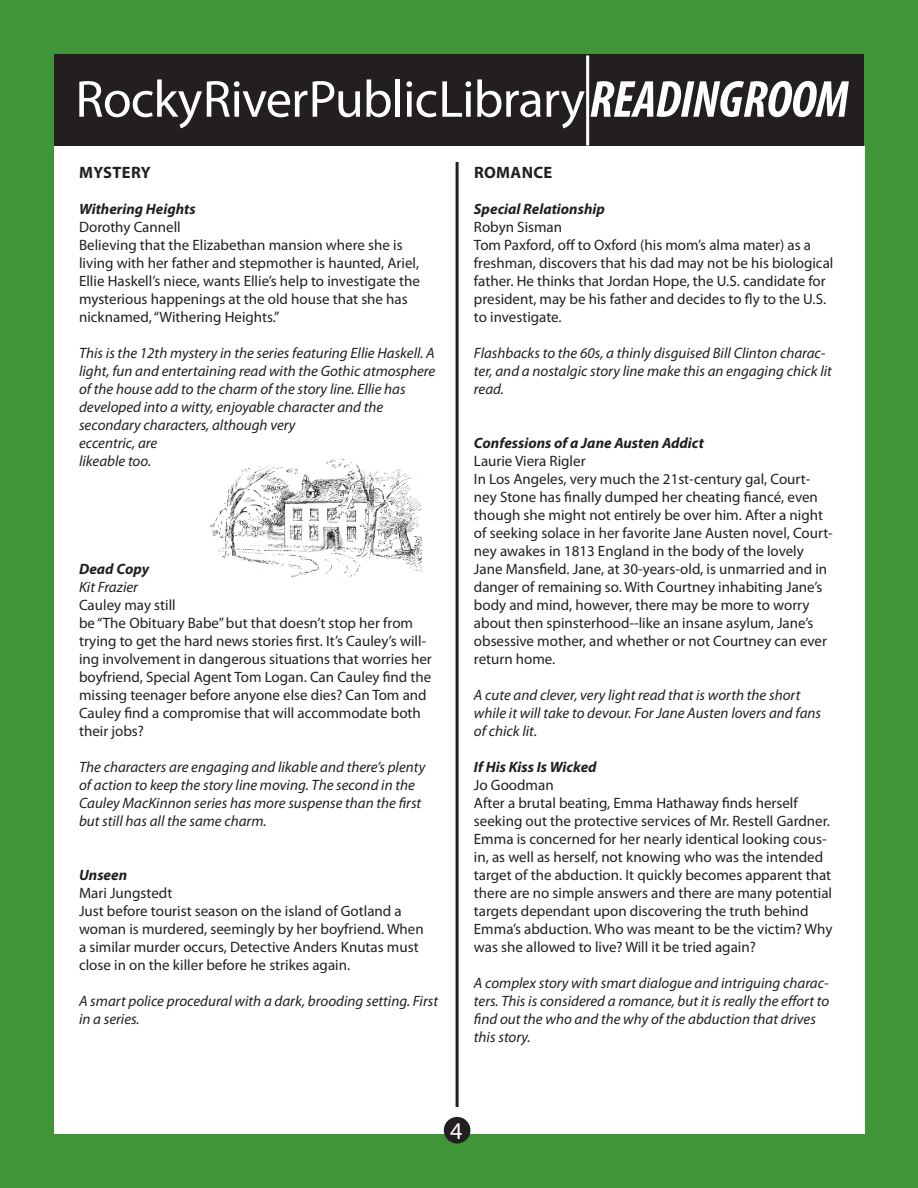
<style>
.page{position:relative;width:918px;height:1188px;background:#3f9537}
.page>*{position:absolute;margin:0;border:0;box-sizing:border-box;transform-origin:0 0}
.t1{font:52.5px "Myriad Pro";letter-spacing:-.02em;color:#fff}
.t2{font:24px "Myriad Pro";color:#fff}
.t3{font:700 16.5px "Myriad Pro";letter-spacing:.02em;color:#231f20}
.t4{font:15px/18px "Myriad Pro";color:#231f20}
.t5{font:italic 15px/18px "Myriad Pro";color:#231f20}
.t6{font:italic 700 15px "Myriad Pro";color:#231f20}
.s1{font-weight:700;font-style:italic;font-stretch:condensed}
</style>
<div class="page">
<div style="left:54px;top:54px;width:810px;height:93px;background:#231f20"></div>
<div style="left:54px;top:147px;width:810px;height:987px;background:#fff"></div>
<hr style="left:586px;top:56px;width:3px;height:90px;background:#fff">
<hr style="left:456px;top:162px;width:3px;height:945px;background:#231f20">
<div style="left:444px;top:1117px;width:26px;height:27px;background:#231f20;border-radius:50%"></div>
<img style="left:210px;top:459px;width:212px;height:119px">
<p class="t1" style="left:75px;top:67px;width:775px">Rocky River Public Library <span class="s1">READING ROOM</span></p>
<p class="t3" style="left:79px;top:162px;width:73px">MYSTERY</p>
<p class="t6" style="left:79px;top:200px;width:118px">Withering Heights</p>
<p class="t4" style="left:79px;top:218px;width:103px">Dorothy Cannell</p>
<p class="t4" style="left:79px;top:236px;width:342px">Believing that the Elizabethan mansion where she is living with her father and stepmother is haunted, Ariel, Ellie Haskell’s niece, wants Ellie’s help to investigate the mysterious happenings at the old house that she has nicknamed, “Withering Heights.”</p>
<p class="t5" style="left:79px;top:344px;width:358px">This is the 12th mystery in the series featuring Ellie Haskell. A light, fun and entertaining read with the Gothic atmosphere of the house add to the charm of the story line. Ellie has developed into a witty, enjoyable character and the</p>
<p class="t5" style="left:79px;top:416px;width:218px">secondary characters, although very</p>
<p class="t5" style="left:79px;top:434px;width:80px">eccentric, are</p>
<p class="t5" style="left:79px;top:452px;width:74px">likeable too.</p>
<p class="t6" style="left:79px;top:560px;width:72px">Dead Copy</p>
<p class="t5" style="left:79px;top:578px;width:60px">Kit Frazier</p>
<p class="t4" style="left:79px;top:596px;width:354px">Cauley may still<br>be “The Obituary Babe” but that doesn’t stop her from trying to get the hard news stories first. It’s Cauley’s will&shy;ing involvement in dangerous situations that worries her boyfriend, Special Agent Tom Logan. Can Cauley find the missing teenager before anyone else dies? Can Tom and Cauley find a compromise that will accommodate both their jobs?</p>
<p class="t5" style="left:79px;top:758px;width:348px">The characters are engaging and likable and there’s plenty of action to keep the story line moving. The second in the Cauley MacKinnon series has more suspense than the first but still has all the same charm.</p>
<p class="t6" style="left:79px;top:866px;width:50px">Unseen</p>
<p class="t4" style="left:79px;top:884px;width:95px">Mari Jungstedt</p>
<p class="t4" style="left:79px;top:902px;width:346px">Just before tourist season on the island of Gotland a woman is murdered, seemingly by her boyfriend. When a similar murder occurs, Detective Anders Knutas must close in on the killer before he strikes again.</p>
<p class="t5" style="left:79px;top:992px;width:361px">A smart police procedural with a dark, brooding setting. First in a series.</p>
<p class="t3" style="left:474px;top:162px;width:80px">ROMANCE</p>
<p class="t6" style="left:474px;top:200px;width:132px">Special Relationship</p>
<p class="t4" style="left:474px;top:218px;width:90px">Robyn Sisman</p>
<p class="t4" style="left:474px;top:236px;width:361px">Tom Paxford, off to Oxford (his mom’s alma mater) as a freshman, discovers that his dad may not be his biological father. He thinks that Jordan Hope, the U.S. candidate for president, may be his father and decides to fly to the U.S. to investigate.</p>
<p class="t5" style="left:474px;top:344px;width:360px">Flashbacks to the 60s, a thinly disguised Bill Clinton charac&shy;ter, and a nostalgic story line make this an engaging chick lit read.</p>
<p class="t6" style="left:474px;top:434px;width:231px">Confessions of a Jane Austen Addict</p>
<p class="t4" style="left:474px;top:452px;width:113px">Laurie Viera Rigler</p>
<p class="t4" style="left:474px;top:470px;width:360px">In Los Angeles, very much the 21st-century gal, Court&shy;ney Stone has finally dumped her cheating fiancé, even though she might not entirely be over him. After a night of seeking solace in her favorite Jane Austen novel, Court&shy;ney awakes in 1813 England in the body of the lovely Jane Mansfield. Jane, at 30-years-old, is unmarried and in danger of remaining so. With Courtney inhabiting Jane’s body and mind, however, there may be more to worry about then spinsterhood--like an insane asylum, Jane’s obsessive mother, and whether or not Courtney can ever return home.</p>
<p class="t5" style="left:474px;top:686px;width:349px">A cute and clever, very light read that is worth the short while it will take to devour. For Jane Austen lovers and fans of chick lit.</p>
<p class="t6" style="left:474px;top:758px;width:124px">If His Kiss Is Wicked</p>
<p class="t4" style="left:474px;top:776px;width:81px">Jo Goodman</p>
<p class="t4" style="left:474px;top:794px;width:360px">After a brutal beating, Emma Hathaway finds herself seeking out the protective services of Mr. Restell Gardner.<br>Emma is concerned for her nearly identical looking cous&shy;in, as well as herself, not knowing who was the intended target of the abduction. It quickly becomes apparent that there are no simple answers and there are many potential targets dependant upon discovering the truth behind Emma’s abduction. Who was meant to be the victim? Why was she allowed to live? Will it be tried again?</p>
<p class="t5" style="left:474px;top:974px;width:357px">A complex story with smart dialogue and intriguing charac&shy;ters. This is considered a romance, but it is really the effort to find out the who and the why of the abduction that drives this story.</p>
<p class="t2" style="left:450px;top:1116px;width:14px">4</p>
</div>
